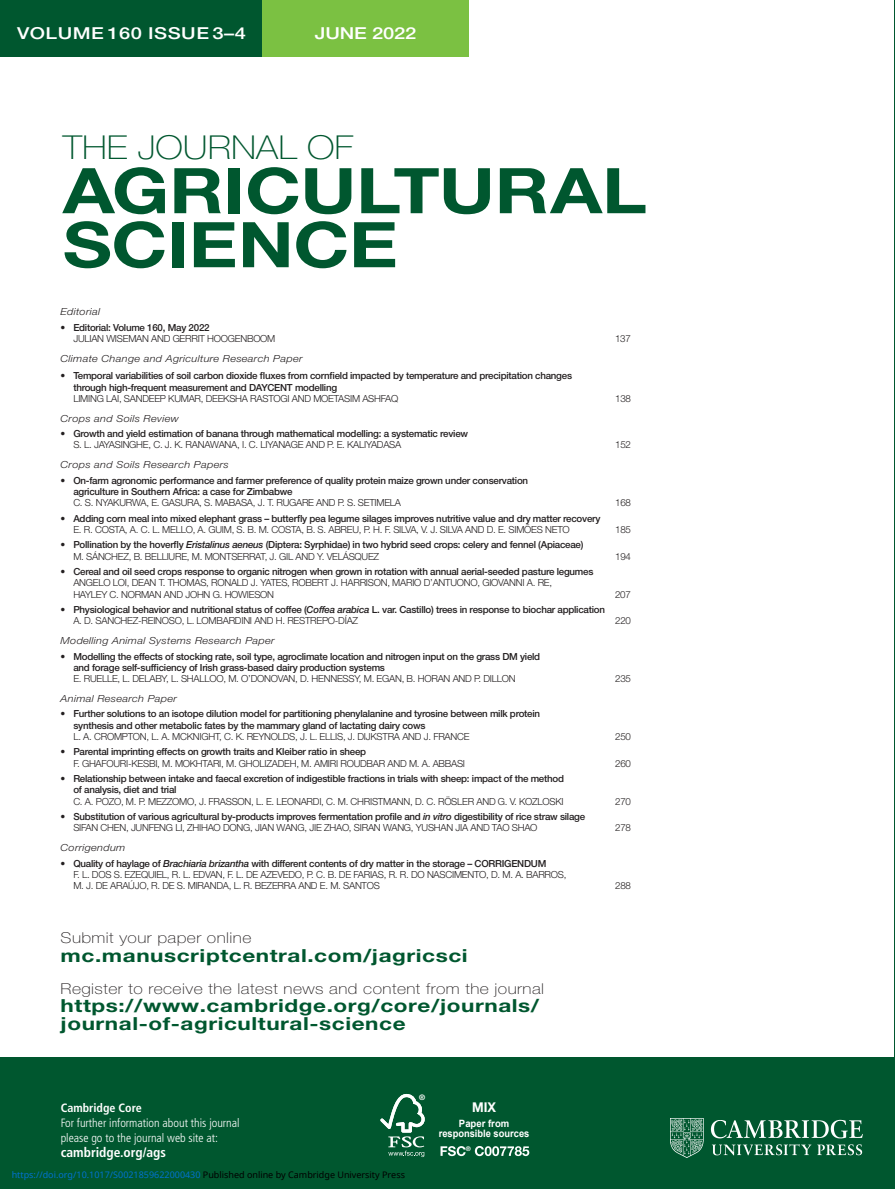
<style>
.page{position:relative;width:895px;height:1189px;background:#fff}
.page>*{position:absolute;margin:0;border:0;box-sizing:border-box;transform-origin:0 0}
.t1{font:700 63px/54px "Helvetica Neue";letter-spacing:-.005em;color:#00572f;scale:1.2 1}
.t2{font:100 33px "Helvetica Neue";color:#00572f;scale:1.12 1}
.t3{font:700 18px/18px "Helvetica Neue";letter-spacing:.025em;color:#00572f;scale:1.25 1}
.t4{font:500 16.5px "Helvetica Neue";letter-spacing:.025em;color:#fff;scale:1.22 1}
.t5{font:500 16.5px "Helvetica Neue";letter-spacing:-.01em;color:#fff;scale:1.22 1}
.t6{font:100 15px "Helvetica Neue";letter-spacing:.025em;color:#231f20;scale:1.16 1}
.t7{font:700 condensed 13.5px "Frutiger";color:#fff}
.t8{font:700 13.5px "Helvetica Neue";color:#fff;scale:.95 1}
.t9{font:300 condensed 12px/15px "Frutiger";color:#fff}
.t10{font:700 condensed 12px "Frutiger";color:#fff}
.t11{font:700 10.2px "Arial";color:#fff;scale:.91 1}
.t12{font:700 10.05px "Arial";color:#fff;scale:.95 1}
.t13{font:500 9.75px/11.2px "Helvetica Neue";letter-spacing:-.025em;color:#231f20}
.t14{font:300 9.75px/11.2px "Helvetica Neue";letter-spacing:-.025em;color:#231f20}
.t15{font:italic 300 9.75px "Helvetica Neue";letter-spacing:.025em;color:#231f20;scale:1.13 1}
.t16{font:9px "Noto Sans";color:#0172cf}
.t17{font:700 7.65px "Helvetica Neue";color:#fff}
.t18{font:700 6.45px "Helvetica Neue";color:#fff}
.s1{font-style:italic}
.s2{font-weight:300}
.s3{font-weight:500}
.s4{font-weight:500;font-style:italic}
.s5{color:#000}
</style>
<div class="page">
<div style="left:0;top:1057px;width:893px;height:132px;background:#00572f"></div>
<div style="left:0;top:0;width:264px;height:56px;background:#00572f"></div>
<div style="left:262px;top:0;width:206px;height:56px;background:#7bc142"></div>
<svg style="left:380px;top:1094px;width:44px;height:63px"></svg>
<svg style="left:440px;top:1146px;width:25px;height:10px"></svg>
<svg style="left:474px;top:1146px;width:55px;height:10px"></svg>
<hr style="left:893px;top:0;width:1px;height:1189px;background:#00572f">
<img style="left:670px;top:1118px;width:191px;height:39px">
<h3 class="t4" style="left:17px;top:27px;width:189px">VOLUME 160 ISSUE 3–4</h3>
<h3 class="t5" style="left:314px;top:27px;width:85px">JUNE 2022</h3>
<h2 class="t2" style="left:63px;top:135px;width:261px">THE JOURNAL OF</h2>
<h1 class="t1" style="left:63px;top:169px;width:488px">AGRICULTURAL<br>SCIENCE</h1>
<p class="t15" style="left:61px;top:308px;width:36px">Editorial</p>
<p class="t13" style="left:61px;top:322px;width:150px">• Editorial: Volume 160, May 2022</p>
<p class="t14" style="left:73px;top:334px;width:203px">JULIAN WISEMAN AND GERRIT HOOGENBOOM</p>
<p class="t14" style="left:615px;top:334px;width:17px">137</p>
<p class="t15" style="left:61px;top:355px;width:215px">Climate Change and Agriculture Research Paper</p>
<p class="t13" style="left:73px;top:371px;width:500px;text-indent:-13px">• Temporal variabilities of soil carbon dioxide fluxes from cornfield impacted by temperature and precipitation changes through high-frequent measurement and DAYCENT modelling</p>
<p class="t14" style="left:73px;top:394px;width:326px">LIMING LAI, SANDEEP KUMAR, DEEKSHA RASTOGI AND MOETASIM ASHFAQ</p>
<p class="t14" style="left:615px;top:394px;width:17px">138</p>
<p class="t15" style="left:61px;top:414px;width:106px">Crops and Soils Review</p>
<p class="t13" style="left:61px;top:429px;width:409px">• Growth and yield estimation of banana through mathematical modelling: a systematic review</p>
<p class="t14" style="left:73px;top:440px;width:329px">S. L. JAYASINGHE, C. J. K. RANAWANA, I. C. LIYANAGE AND P. E. KALIYADASA</p>
<p class="t14" style="left:615px;top:440px;width:17px">152</p>
<p class="t15" style="left:61px;top:461px;width:150px">Crops and Soils Research Papers</p>
<p class="t13" style="left:73px;top:475px;width:456px;text-indent:-13px">• On-farm agronomic performance and farmer preference of quality protein maize grown under conservation agriculture in Southern Africa: a case for Zimbabwe</p>
<p class="t14" style="left:73px;top:498px;width:329px">C. S. NYAKURWA, E. GASURA, S. MABASA, J. T. RUGARE AND P. S. SETIMELA</p>
<p class="t14" style="left:615px;top:498px;width:17px">168</p>
<p class="t13" style="left:61px;top:513px;width:541px">• Adding corn meal into mixed elephant grass – butterfly pea legume silages improves nutritive value and dry matter recovery</p>
<p class="t14" style="left:73px;top:525px;width:497px">E. R. COSTA, A. C. L. MELLO, A. GUIM, S. B. M. COSTA, B. S. ABREU, P. H. F. SILVA, V. J. SILVA AND D. E. SIMÕES NETO</p>
<p class="t14" style="left:615px;top:525px;width:17px">185</p>
<p class="t13" style="left:73px;top:540px;width:511px;text-indent:-13px">• Pollination by the hoverfly <span class="s1">Eristalinus aeneus</span> (Diptera: Syrphidae) in two hybrid seed crops: celery and fennel (Apiaceae)<br><span class="s2">M. SÁNCHEZ, B. BELLIURE, M. MONTSERRAT, J. GIL AND Y. VELÁSQUEZ</span></p>
<p class="t14" style="left:615px;top:551px;width:17px">194</p>
<p class="t13" style="left:61px;top:567px;width:534px">• Cereal and oil seed crops response to organic nitrogen when grown in rotation with annual aerial-seeded pasture legumes</p>
<p class="t14" style="left:73px;top:578px;width:480px">ANGELO LOI, DEAN T. THOMAS, RONALD J. YATES, ROBERT J. HARRISON, MARIO D’ANTUONO, GIOVANNI A. RE,<br>HAYLEY C. NORMAN AND JOHN G. HOWIESON</p>
<p class="t14" style="left:615px;top:589px;width:17px">207</p>
<p class="t13" style="left:73px;top:605px;width:533px;text-indent:-13px">• Physiological behavior and nutritional status of coffee (<span class="s1">Coffea arabica</span> L. var. Castillo) trees in response to biochar application<br><span class="s2">A. D. SANCHEZ-REINOSO, L. LOMBARDINI AND H. RESTREPO-DÍAZ</span></p>
<p class="t14" style="left:615px;top:616px;width:17px">220</p>
<p class="t15" style="left:61px;top:637px;width:191px">Modelling Animal Systems Research Paper</p>
<p class="t13" style="left:73px;top:651px;width:468px;text-indent:-13px">• Modelling the effects of stocking rate, soil type, agroclimate location and nitrogen input on the grass DM yield and forage self-sufficiency of Irish grass-based dairy production systems</p>
<p class="t14" style="left:73px;top:674px;width:443px">E. RUELLE, L. DELABY, L. SHALLOO, M. O’DONOVAN, D. HENNESSY, M. EGAN, B. HORAN AND P. DILLON</p>
<p class="t14" style="left:615px;top:674px;width:17px">235</p>
<p class="t15" style="left:61px;top:695px;width:104px">Animal Research Paper</p>
<p class="t13" style="left:73px;top:709px;width:468px;text-indent:-13px">• Further solutions to an isotope dilution model for partitioning phenylalanine and tyrosine between milk protein synthesis and other metabolic fates by the mammary gland of lactating dairy cows</p>
<p class="t14" style="left:73px;top:732px;width:397px">L. A. CROMPTON, L. A. MCKNIGHT, C. K. REYNOLDS, J. L. ELLIS, J. DIJKSTRA AND J. FRANCE</p>
<p class="t14" style="left:615px;top:732px;width:17px">250</p>
<p class="t13" style="left:61px;top:747px;width:307px">• Parental imprinting effects on growth traits and Kleiber ratio in sheep</p>
<p class="t14" style="left:73px;top:758px;width:393px">F. GHAFOURI-KESBI, M. MOKHTARI, M. GHOLIZADEH, M. AMIRI ROUDBAR AND M. A. ABBASI</p>
<p class="t14" style="left:615px;top:758px;width:17px">260</p>
<p class="t13" style="left:73px;top:774px;width:492px;text-indent:-13px">• Relationship between intake and faecal excretion of indigestible fractions in trials with sheep: impact of the method of analysis, diet and trial</p>
<p class="t14" style="left:73px;top:796px;width:491px">C. A. POZO, M. P. MEZZOMO, J. FRASSON, L. E. LEONARDI, C. M. CHRISTMANN, D. C. RÖSLER AND G. V. KOZLOSKI</p>
<p class="t14" style="left:615px;top:796px;width:17px">270</p>
<p class="t13" style="left:73px;top:812px;width:513px;text-indent:-13px">• Substitution of various agricultural by-products improves fermentation profile and <span class="s1">in vitro</span> digestibility of rice straw silage<br><span class="s2">SIFAN CHEN, JUNFENG LI, ZHIHAO DONG, JIAN WANG, JIE ZHAO, SIRAN WANG, YUSHAN JIA AND TAO SHAO</span></p>
<p class="t14" style="left:615px;top:823px;width:17px">278</p>
<p class="t15" style="left:61px;top:844px;width:59px">Corrigendum</p>
<p class="t14" style="left:73px;top:858px;width:494px;text-indent:-13px"><span class="s3">• Quality of haylage of</span> <span class="s4">Brachiaria brizantha</span> <span class="s3">with different contents of dry matter in the storage – CORRIGENDUM<br></span>F. L. DOS S. EZEQUIEL, R. L. EDVAN, F. L. DE AZEVEDO, P. C. B. DE FARIAS, R. R. DO NASCIMENTO, D. M. A. BARROS,<br>M. J. DE ARAÚJO, R. DE S. MIRANDA, L. R. BEZERRA AND E. M. SANTOS</p>
<p class="t14" style="left:615px;top:881px;width:17px">288</p>
<h3 class="t6" style="left:61px;top:932px;width:166px">Submit your paper online</h3>
<h3 class="t3" style="left:61px;top:947px;width:327px">mc.manuscriptcentral.com/jagricsci</h3>
<h3 class="t6" style="left:61px;top:982px;width:418px">Register to receive the latest news and content from the journal</h3>
<h3 class="t3" style="left:61px;top:997px;width:384px">https://www.cambridge.org/core/journals/ journal-of-agricultural-science</h3>
<p class="t10" style="left:61px;top:1103px;width:83px">Cambridge Core</p>
<p class="t9" style="left:61px;top:1115px;width:180px">For further information about this journal please go to the journal web site at:</p>
<h3 class="t7" style="left:61px;top:1147px;width:107px">cambridge.org/ags</h3>
<p class="t16" style="left:12px;top:1168px;width:394px">https://doi.org/10.1017/S0021859622000430 <span class="s5">Published online by Cambridge University Press</span></p>
<p class="t17" style="left:419px;top:1094px;width:8px">®</p>
<h3 class="t8" style="left:472px;top:1102px;width:27px">MIX</h3>
<p class="t12" style="left:459px;top:1117px;width:54px">Paper from</p>
<p class="t11" style="left:438px;top:1127px;width:101px">responsible sources</p>
<p class="t18" style="left:465px;top:1146px;width:7px">®</p>
</div>
